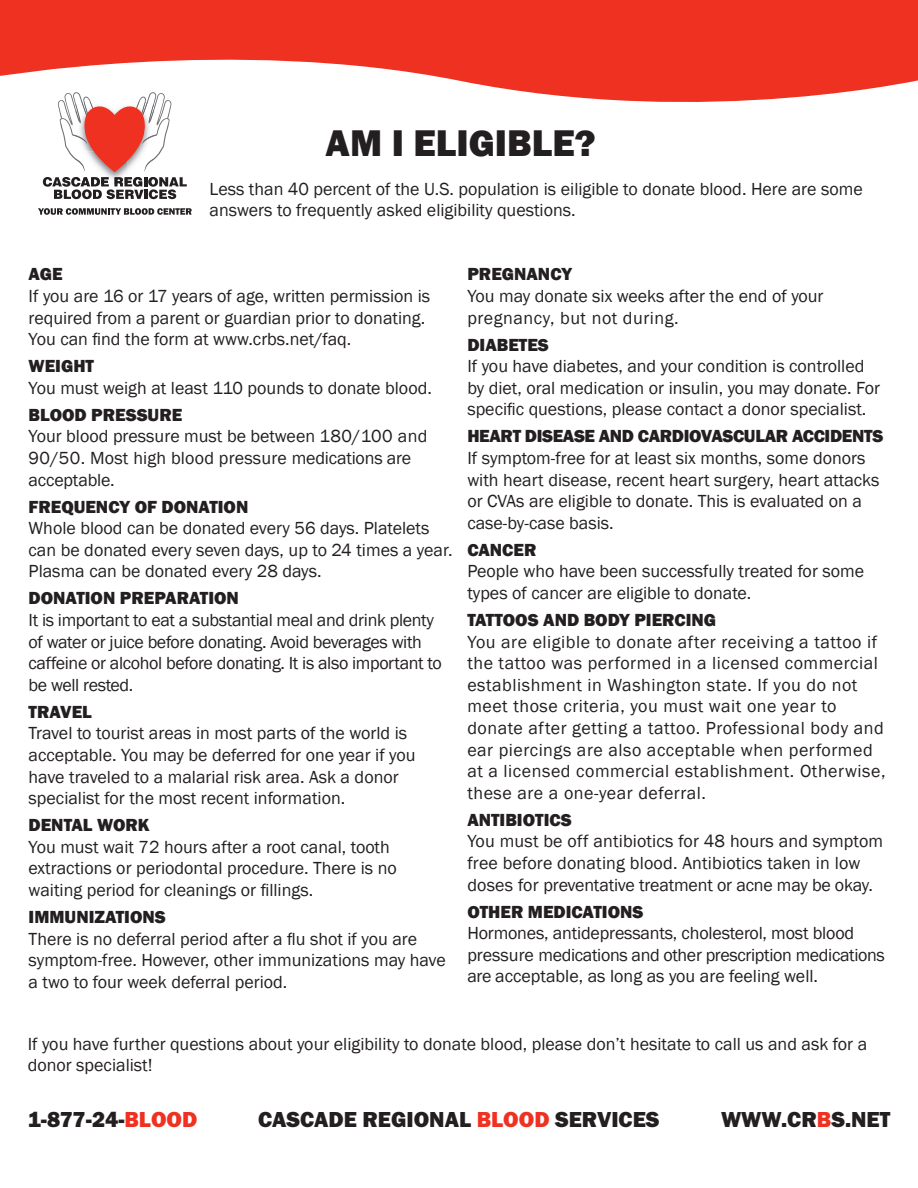
<style>
.page{position:relative;width:918px;height:1188px;background:#fff}
.page>*{position:absolute;margin:0;border:0;box-sizing:border-box;transform-origin:0 0}
.t1{font:800 38.25px "Franklin Gothic";color:#231f20}
.t2{font:800 22.5px "Franklin Gothic";color:#231f20}
.t3{font:18px/21.6px "Franklin Gothic";color:#231f20}
.t4{font:18px/21.6px "Franklin Gothic";letter-spacing:.03em;color:#231f20}
.t5{font:800 18px "Franklin Gothic";color:#231f20}
.t6{font:18px/21.6px "Franklin Gothic";letter-spacing:-.02em;color:#231f20}
.t7{font:800 18px "Franklin Gothic";letter-spacing:-.02em;color:#231f20}
.s1{color:#ef3122}
</style>
<div class="page">
<svg style="left:43px;top:102px;width:144px;height:97px"></svg>
<svg style="left:38px;top:208px;width:154px;height:7px"></svg>
<svg style="left:0;top:0;width:918px;height:102px;fill:#ef3122"></svg>
<h1 class="t1" style="left:326px;top:118px;width:272px">AM I ELIGIBLE?</h1>
<p class="t3" style="left:210px;top:178px;width:655px">Less than 40 percent of the U.S. population is eiligible to donate blood. Here are some answers to frequently asked eligibility questions.</p>
<p class="t5" style="left:29px;top:263px;width:35px">AGE</p>
<p class="t3" style="left:29px;top:286px;width:403px">If you are 16 or 17 years of age, written permission is required from a parent or guardian prior to donating.<br>You can find the form at www.crbs.net/faq.</p>
<p class="t5" style="left:29px;top:355px;width:67px">WEIGHT</p>
<p class="t3" style="left:29px;top:377px;width:405px">You must weigh at least 110 pounds to donate blood.</p>
<p class="t5" style="left:29px;top:403px;width:155px">BLOOD PRESSURE</p>
<p class="t3" style="left:29px;top:426px;width:400px">Your blood pressure must be between 180/100 and<br>90/50. Most high blood pressure medications are acceptable.</p>
<p class="t5" style="left:29px;top:495px;width:221px">FREQUENCY OF DONATION</p>
<p class="t3" style="left:29px;top:518px;width:425px">Whole blood can be donated every 56 days. Platelets can be donated every seven days, up to 24 times a year.<br>Plasma can be donated every 28 days.</p>
<p class="t5" style="left:29px;top:587px;width:212px">DONATION PREPARATION</p>
<p class="t6" style="left:29px;top:610px;width:415px">It is important to eat a substantial meal and drink plenty of water or juice before donating. Avoid beverages with caffeine or alcohol before donating. It is also important to be well rested.</p>
<p class="t5" style="left:29px;top:700px;width:65px">TRAVEL</p>
<p class="t3" style="left:29px;top:723px;width:388px">Travel to tourist areas in most parts of the world is acceptable. You may be deferred for one year if you have traveled to a malarial risk area. Ask a donor specialist for the most recent information.</p>
<p class="t5" style="left:29px;top:814px;width:123px">DENTAL WORK</p>
<p class="t3" style="left:29px;top:836px;width:370px">You must wait 72 hours after a root canal, tooth extractions or periodontal procedure. There is no waiting period for cleanings or fillings.</p>
<p class="t5" style="left:29px;top:905px;width:139px">IMMUNIZATIONS</p>
<p class="t3" style="left:29px;top:928px;width:419px">There is no deferral period after a flu shot if you are symptom-free. However, other immunizations may have a two to four week deferral period.</p>
<p class="t5" style="left:467px;top:263px;width:106px">PREGNANCY</p>
<p class="t3" style="left:467px;top:286px;width:358px">You may donate six weeks after the end of your pregnancy, but not during.</p>
<p class="t5" style="left:467px;top:333px;width:83px">DIABETES</p>
<p class="t3" style="left:467px;top:356px;width:414px">If you have diabetes, and your condition is controlled by diet, oral medication or insulin, you may donate. For specific questions, please contact a donor specialist.</p>
<p class="t7" style="left:467px;top:425px;width:417px">HEART DISEASE AND CARDIOVASCULAR ACCIDENTS</p>
<p class="t3" style="left:467px;top:448px;width:414px">If symptom-free for at least six months, some donors with heart disease, recent heart surgery, heart attacks or CVAs are eligible to donate. This is evaluated on a case-by-case basis.</p>
<p class="t5" style="left:467px;top:538px;width:71px">CANCER</p>
<p class="t3" style="left:467px;top:561px;width:398px">People who have been successfully treated for some types of cancer are eligible to donate.</p>
<p class="t5" style="left:467px;top:608px;width:250px">TATTOOS AND BODY PIERCING</p>
<p class="t4" style="left:467px;top:631px;width:420px">You are eligible to donate after receiving a tattoo if the tattoo was performed in a licensed commercial establishment in Washington state. If you do not meet those criteria, you must wait one year to donate after getting a tattoo. Professional body and ear piercings are also acceptable when performed at a licensed commercial establishment. Otherwise, these are a one-year deferral.</p>
<p class="t5" style="left:467px;top:808px;width:106px">ANTIBIOTICS</p>
<p class="t3" style="left:467px;top:831px;width:417px">You must be off antibiotics for 48 hours and symptom free before donating blood. Antibiotics taken in low doses for preventative treatment or acne may be okay.</p>
<p class="t5" style="left:467px;top:900px;width:178px">OTHER MEDICATIONS</p>
<p class="t3" style="left:467px;top:923px;width:419px">Hormones, antidepressants, cholesterol, most blood pressure medications and other prescription medications are acceptable, as long as you are feeling well.</p>
<p class="t3" style="left:28px;top:1033px;width:841px">If you have further questions about your eligibility to donate blood, please don’t hesitate to call us and ask for a donor specialist!</p>
<p class="t2" style="left:28px;top:1105px;width:171px">1-877-24-<span class="s1">BLOOD</span></p>
<p class="t2" style="left:258px;top:1105px;width:403px">CASCADE REGIONAL <span class="s1">BLOOD</span> SERVICES</p>
<p class="t2" style="left:721px;top:1105px;width:171px">WWW.CR<span class="s1">B</span>S.NET</p>
</div>
